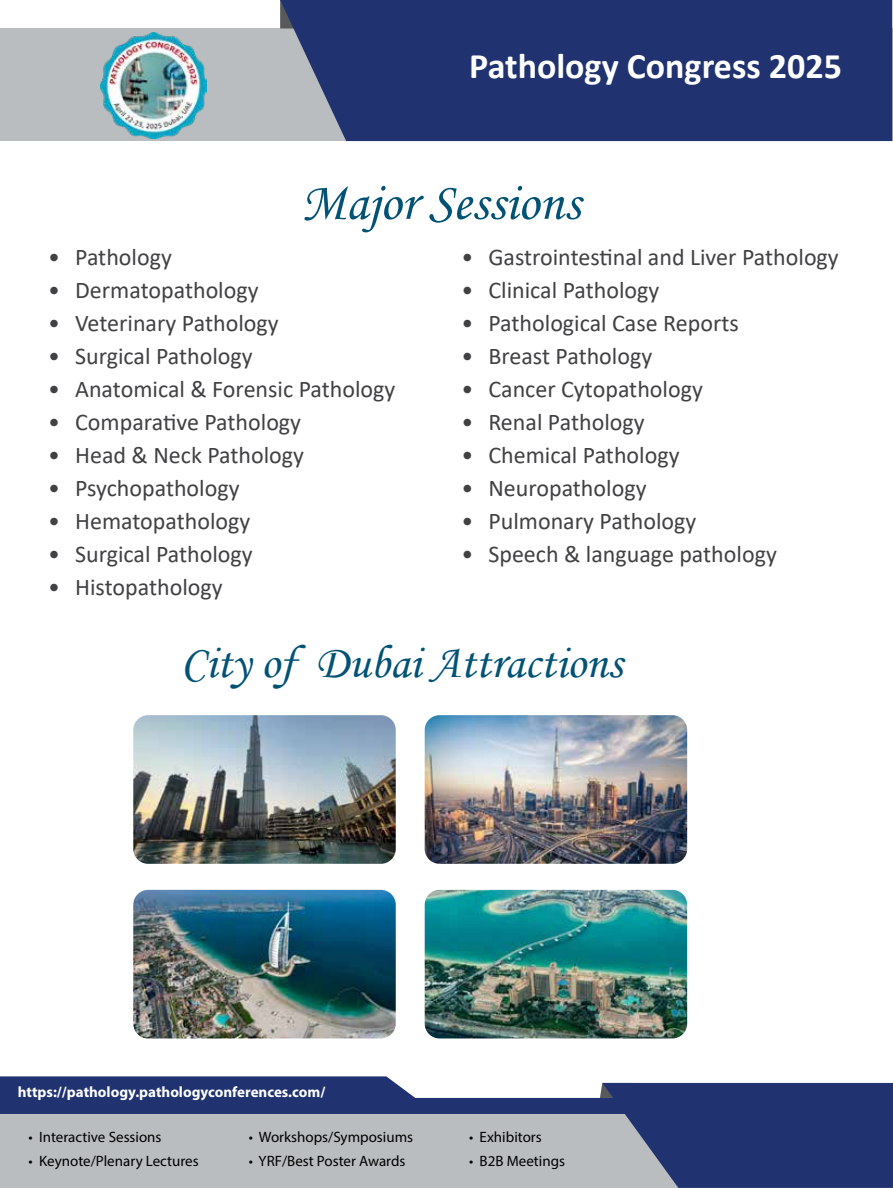
<style>
.page{position:relative;width:893px;height:1188px;background:#fff}
.page>*{position:absolute;margin:0;border:0;box-sizing:border-box;transform-origin:0 0}
.t1{font:53.1px "Monotype Corsiva";color:#025275}
.t2{font:47.1px "Monotype Corsiva";color:#025275}
.t3{font:700 36px "Calibri";color:#fff}
.t4{font:24px "Calibri";color:#414042}
.t5{font:15px "Myriad Pro";color:#000}
.t6{font:700 15px "Myriad Pro";color:#fff}
</style>
<div class="page">
<div style="left:0;top:1113px;width:598px;height:74px;background:#babdbf"></div>
<div style="left:0;top:28px;width:892px;height:113px;background:#babdbf"></div>
<div style="left:280px;top:0;width:612px;height:141px;background:#203370"></div>
<div style="left:0;top:1097px;width:760px;height:16px;background:#203370"></div>
<svg style="left:598px;top:1082px;width:295px;height:105px;background:#35467b"></svg>
<svg style="left:0;top:1076px;width:420px;height:22px;background:#2d3f78"></svg>
<img style="left:101px;top:33px;width:105px;height:105px">
<img style="left:133px;top:715px;width:263px;height:148px">
<img style="left:133px;top:889px;width:263px;height:149px">
<img style="left:425px;top:715px;width:262px;height:148px">
<img style="left:425px;top:889px;width:262px;height:149px">
<h3 class="t3" style="left:469px;top:41px;width:374px">Pathology Congress 2025</h3>
<h1 class="t1" style="left:301px;top:170px;width:280px">Major Sessions</h1>
<p class="t4" style="left:48px;top:240px;width:125px">• Pathology</p>
<p class="t4" style="left:48px;top:273px;width:212px">• Dermatopathology</p>
<p class="t4" style="left:48px;top:306px;width:232px">• Veterinary Pathology</p>
<p class="t4" style="left:48px;top:339px;width:206px">• Surgical Pathology</p>
<p class="t4" style="left:48px;top:372px;width:349px">• Anatomical &amp; Forensic Pathology</p>
<p class="t4" style="left:48px;top:405px;width:254px">• Comparative Pathology</p>
<p class="t4" style="left:48px;top:438px;width:257px">• Head &amp; Neck Pathology</p>
<p class="t4" style="left:48px;top:471px;width:193px">• Psychopathology</p>
<p class="t4" style="left:48px;top:504px;width:204px">• Hematopathology</p>
<p class="t4" style="left:48px;top:537px;width:206px">• Surgical Pathology</p>
<p class="t4" style="left:48px;top:570px;width:176px">• Histopathology</p>
<p class="t4" style="left:461px;top:240px;width:379px">• Gastrointestinal and Liver Pathology</p>
<p class="t4" style="left:461px;top:273px;width:200px">• Clinical Pathology</p>
<p class="t4" style="left:461px;top:306px;width:279px">• Pathological Case Reports</p>
<p class="t4" style="left:461px;top:339px;width:192px">• Breast Pathology</p>
<p class="t4" style="left:461px;top:372px;width:243px">• Cancer Cytopathology</p>
<p class="t4" style="left:461px;top:405px;width:185px">• Renal Pathology</p>
<p class="t4" style="left:461px;top:438px;width:220px">• Chemical Pathology</p>
<p class="t4" style="left:461px;top:471px;width:187px">• Neuropathology</p>
<p class="t4" style="left:461px;top:504px;width:236px">• Pulmonary Pathology</p>
<p class="t4" style="left:461px;top:537px;width:317px">• Speech &amp; language pathology</p>
<h2 class="t2" style="left:181px;top:633px;width:443px">City of Dubai Attractions</h2>
<p class="t6" style="left:18px;top:1082px;width:309px">https://pathology.pathologyconferences.com/</p>
<p class="t5" style="left:28px;top:1127px;width:135px">• Interactive Sessions</p>
<p class="t5" style="left:28px;top:1151px;width:172px">• Keynote/Plenary Lectures</p>
<p class="t5" style="left:249px;top:1127px;width:166px">• Workshops/Symposiums</p>
<p class="t5" style="left:249px;top:1151px;width:158px">• YRF/Best Poster Awards</p>
<p class="t5" style="left:469px;top:1127px;width:74px">• Exhibitors</p>
<p class="t5" style="left:469px;top:1151px;width:98px">• B2B Meetings</p>
</div>
